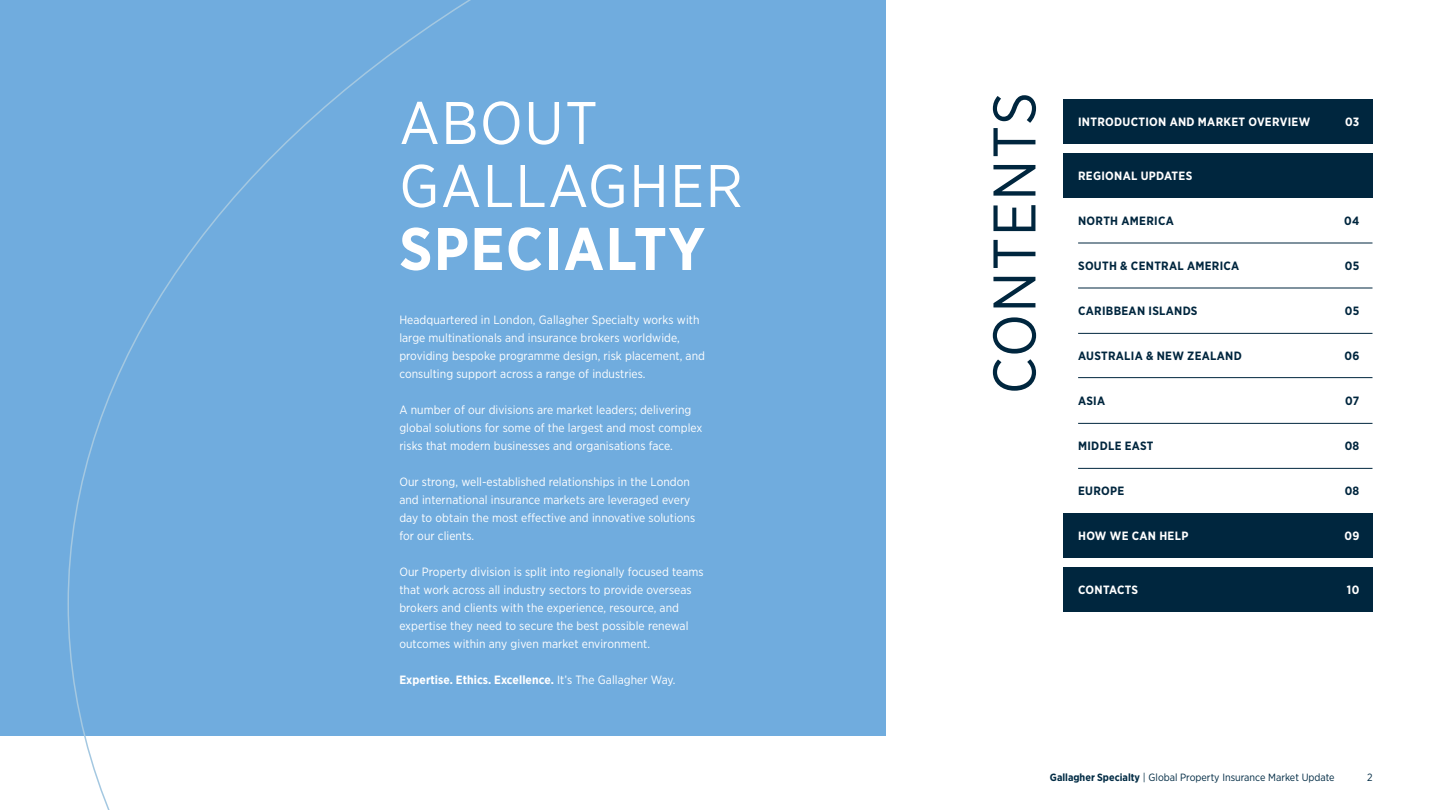
<style>
.page{position:relative;width:1440px;height:810px;background:#fff}
.page>*{position:absolute;margin:0;border:0;box-sizing:border-box;transform-origin:0 0}
.t1{font:60px/63px "Gotham Narrow";letter-spacing:.025em;color:#fff}
.t2{font:700 60px "Gotham Narrow";letter-spacing:.025em;color:#fff}
.t3{font:60px "Gotham Narrow";letter-spacing:.025em;color:#00263e}
.t4{font:12px/18px "Gotham Narrow";letter-spacing:.005em;color:#fff}
.t5{font:700 12px "Gotham Narrow";letter-spacing:.025em;color:#00263e}
.t6{font:700 12px "Gotham Narrow";letter-spacing:.025em;color:#fff}
.t7{font:700 12px "Gotham Narrow";letter-spacing:.005em;color:#fff}
.t8{font:10.5px "Gotham Narrow";color:#002b44}
.s1{font-weight:400}
.s2{font-weight:700}
</style>
<div class="page">
<div style="left:0;top:0;width:886px;height:736px;background:#70acde"></div>
<div style="left:1063px;top:99px;width:309px;height:45px;background:#00263e"></div>
<div style="left:1063px;top:153px;width:309px;height:45px;background:#00263e"></div>
<div style="left:1063px;top:513px;width:309px;height:45px;background:#00263e"></div>
<div style="left:1063px;top:567px;width:309px;height:45px;background:#00263e"></div>
<hr style="left:1078px;top:243px;width:294px;height:1px;background:#00263e">
<hr style="left:1078px;top:288px;width:294px;height:1px;background:#00263e">
<hr style="left:1078px;top:468px;width:294px;height:1px;background:#00263e">
<hr style="left:1078px;top:333px;width:294px;height:1px;background:#00263e">
<hr style="left:1078px;top:423px;width:294px;height:1px;background:#00263e">
<svg style="left:67px;top:0;width:404px;height:810px"></svg>
<hr style="left:1078px;top:377px;width:294px;height:1px;background:#00263e">
<p class="t1" style="left:399px;top:90px;width:345px">ABOUT<br>GALLAGHER</p>
<p class="t2" style="left:399px;top:210px;width:307px">SPECIALTY</p>
<p class="t4" style="left:399px;top:311px;width:307px">Headquartered in London, Gallagher Specialty works with large multinationals and insurance brokers worldwide, providing bespoke programme design, risk placement, and consulting support across a range of industries.</p>
<p class="t4" style="left:399px;top:401px;width:305px">A number of our divisions are market leaders; delivering global solutions for some of the largest and most complex risks that modern businesses and organisations face.</p>
<p class="t4" style="left:399px;top:473px;width:297px">Our strong, well-established relationships in the London and international insurance markets are leveraged every day to obtain the most effective and innovative solutions for our clients.</p>
<p class="t4" style="left:399px;top:563px;width:306px">Our Property division is split into regionally focused teams that work across all industry sectors to provide overseas brokers and clients with the experience, resource, and expertise they need to secure the best possible renewal outcomes within any given market environment.</p>
<p class="t7" style="left:399px;top:672px;width:278px">Expertise. Ethics. Excellence. <span class="s1">It’s The Gallagher Way.</span></p>
<p class="t3" style="left:977px;top:394px;width:303px;rotate:-90deg">CONTENTS</p>
<p class="t6" style="left:1078px;top:114px;width:234px">INTRODUCTION AND MARKET OVERVIEW</p>
<p class="t6" style="left:1345px;top:114px;width:16px">03</p>
<p class="t6" style="left:1078px;top:168px;width:116px">REGIONAL UPDATES</p>
<p class="t5" style="left:1078px;top:213px;width:97px">NORTH AMERICA</p>
<p class="t5" style="left:1344px;top:213px;width:17px">04</p>
<p class="t5" style="left:1078px;top:258px;width:163px">SOUTH &amp; CENTRAL AMERICA</p>
<p class="t5" style="left:1345px;top:258px;width:16px">05</p>
<p class="t5" style="left:1078px;top:303px;width:121px">CARIBBEAN ISLANDS</p>
<p class="t5" style="left:1345px;top:303px;width:16px">05</p>
<p class="t5" style="left:1078px;top:348px;width:165px">AUSTRALIA &amp; NEW ZEALAND</p>
<p class="t5" style="left:1344px;top:348px;width:16px">06</p>
<p class="t5" style="left:1078px;top:393px;width:29px">ASIA</p>
<p class="t5" style="left:1345px;top:393px;width:16px">07</p>
<p class="t5" style="left:1078px;top:438px;width:77px">MIDDLE EAST</p>
<p class="t5" style="left:1345px;top:438px;width:16px">08</p>
<p class="t5" style="left:1078px;top:483px;width:48px">EUROPE</p>
<p class="t5" style="left:1345px;top:483px;width:16px">08</p>
<p class="t6" style="left:1078px;top:528px;width:112px">HOW WE CAN HELP</p>
<p class="t6" style="left:1344px;top:528px;width:16px">09</p>
<p class="t6" style="left:1078px;top:582px;width:62px">CONTACTS</p>
<p class="t6" style="left:1347px;top:582px;width:14px">10</p>
<p class="t8" style="left:1050px;top:771px;width:286px"><span class="s2">Gallagher Specialty</span> | Global Property Insurance Market Update</p>
<p class="t8" style="left:1367px;top:771px;width:7px">2</p>
</div>
